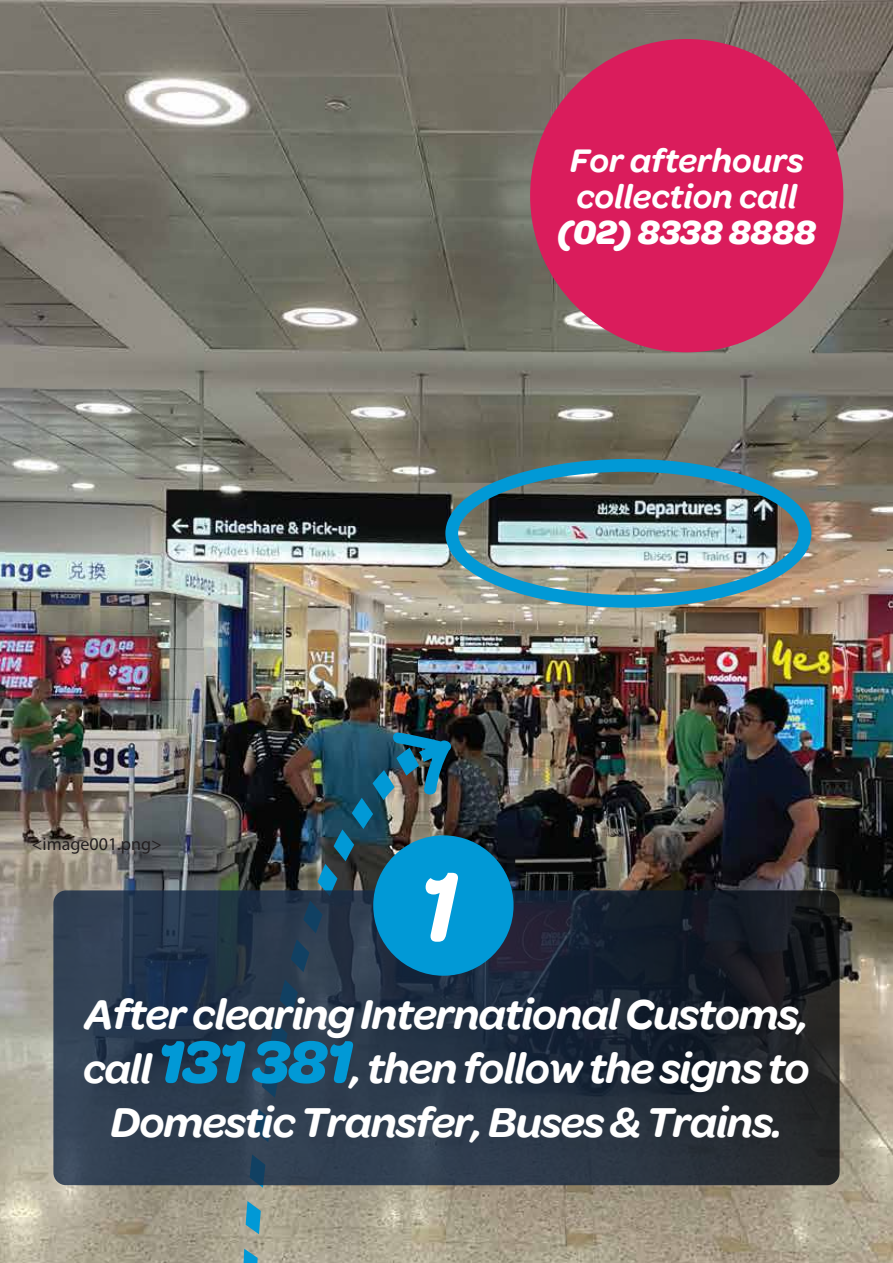
<style>
.page{position:relative;width:893px;height:1263px;background:#fff}
.page>*{position:absolute;margin:0;border:0;box-sizing:border-box;transform-origin:0 0}
.t1{font:italic 600 104.7px "Omnes";color:#fff}
.t2{font:italic 600 45px/54px "Omnes";letter-spacing:-.025em;color:#fff;text-align:center}
.t3{font:italic 600 35.1px/36px "Omnes";color:#fff}
.t4{font:italic 700 35.1px "Omnes";color:#fff}
.t5{font:18px "Myriad Pro";color:#231f20}
.s1{font-size:43.5px}
.s2{font-weight:700;font-size:63.6px;color:#0199d6}
</style>
<div class="page">
<img style="left:0;top:0;width:893px;height:1263px">
<img style="left:243px;top:748px;width:176px;height:515px">
<img style="left:391px;top:731px;width:62px;height:65px">
<svg style="left:53px;top:890px;width:787px;height:295px;background:#243140"></svg>
<div style="left:380px;top:842px;width:127px;height:127px;background:#0199d6;border-radius:50%"></div>
<div style="left:373px;top:835px;width:141px;height:141px;border:13px solid #0199d6;border-radius:50%"></div>
<div style="left:445px;top:459px;width:366px;height:149px;border:13px solid #0199d6;border-radius:50%"></div>
<div style="left:530px;top:39px;width:313px;height:313px;background:#da1c5c;border-radius:50%"></div>
<p class="t5" style="left:32px;top:833px;width:132px">&lt;image001.png&gt;</p>
<p class="t3" style="left:570px;top:140px;width:235px">For afterhours collection call</p>
<p class="t4" style="left:557px;top:209px;width:260px">(02) 8338 8888</p>
<h1 class="t1" style="left:418px;top:837px;width:42px">1</h1>
<p class="t2" style="left:83px;top:985px;width:728px">After clearing International Customs, <span class="s1">call</span> <span class="s2">131 381</span>, then follow the signs to<br>Domestic Transfer, Buses &amp; Trains.</p>
</div>
